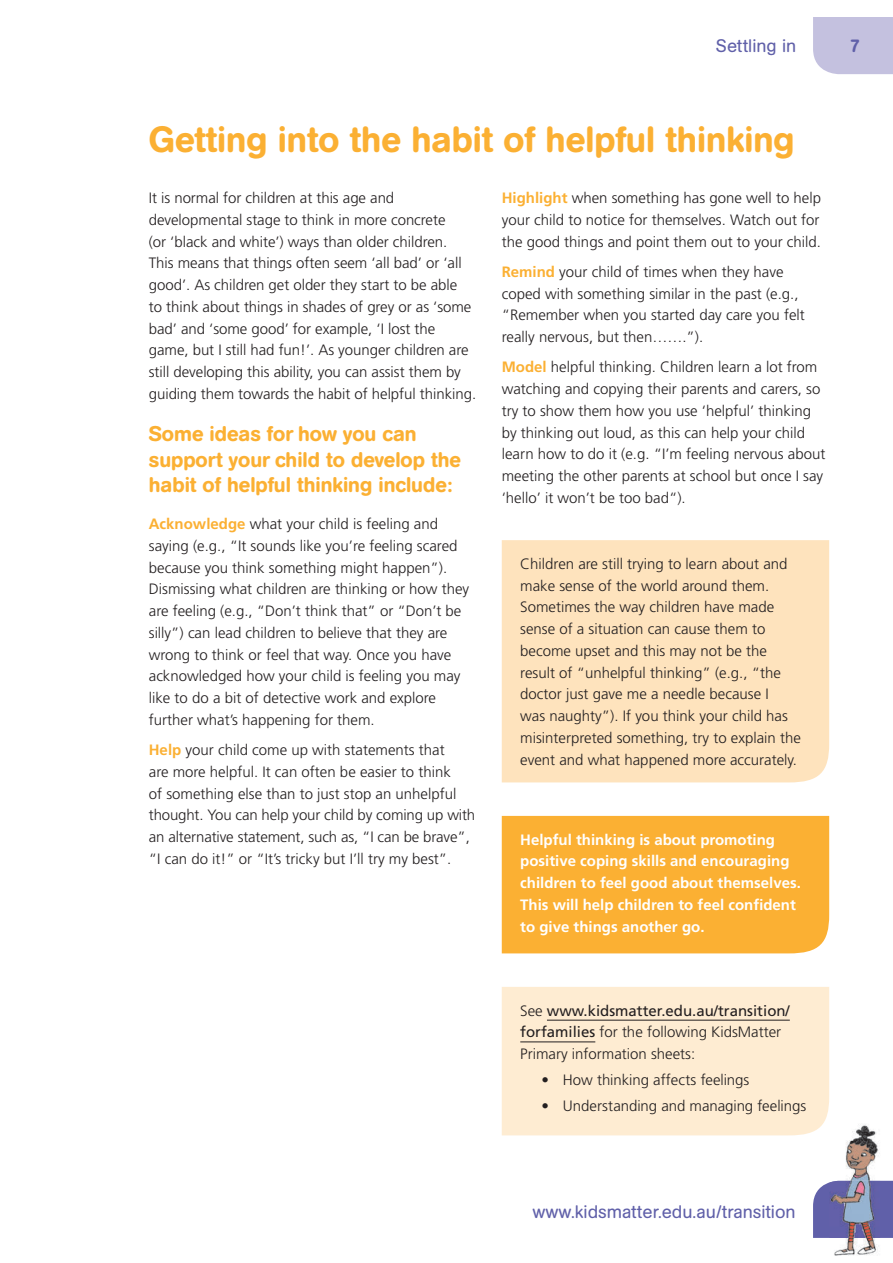
<style>
.page{position:relative;width:893px;height:1263px;background:#fff}
.page>*{position:absolute;margin:0;border:0;box-sizing:border-box;transform-origin:0 0}
.t1{font:500 36px "AG Book Rounded BQ";color:#fbb033}
.t2{font:500 21px/25.5px "AG Book Rounded BQ";color:#fbb033}
.t3{font:18px "AG Book Rounded BQ";color:#6060a9}
.t4{font:500 18px "AG Book Rounded BQ";color:#6060a9}
.t5{font:300 15px/21.8px "Frutiger";color:#231f20}
.t6{font:700 15px/21.8px "Frutiger";color:#fff}
.s1{font-weight:700;color:#fbb033}
.s2{font-weight:400}
</style>
<div class="page">
<div style="left:813px;top:17px;width:80px;height:57px;background:#c4c1df"></div>
<svg style="left:813px;top:1181px;width:80px;height:57px;background:#6c6caf"></svg>
<div style="left:502px;top:987px;width:327px;height:148px;background:#feecd2"></div>
<hr style="left:547px;top:1020px;width:243px;height:1px;background:#231f20">
<hr style="left:520px;top:1041px;width:75px;height:1px;background:#231f20">
<div style="left:502px;top:816px;width:327px;height:137px;background:#fbb033"></div>
<div style="left:502px;top:540px;width:327px;height:242px;background:#fee3bd"></div>
<img style="left:834px;top:1124px;width:46px;height:132px">
<img style="left:829px;top:1181px;width:51px;height:57px">
<p class="t3" style="left:716px;top:36px;width:82px">Settling in</p>
<p class="t4" style="left:850px;top:35px;width:12px">7</p>
<h1 class="t1" style="left:149px;top:119px;width:647px">Getting into the habit of helpful thinking</h1>
<p class="t5" style="left:149px;top:187px;width:329px">It is normal for children at this age and developmental stage to think in more concrete<br>(or ‘black and white’) ways than older children.<br>This means that things often seem ‘all bad’ or ‘all good’. As children get older they start to be able<br>to think about things in shades of grey or as ‘some bad’ and ‘some good’ for example, ‘I lost the game, but I still had fun!’. As younger children are still developing this ability, you can assist them by guiding them towards the habit of helpful thinking.</p>
<h2 class="t2" style="left:149px;top:422px;width:314px">Some ideas for how you can support your child to develop the habit of helpful thinking include:</h2>
<p class="t5" style="left:149px;top:513px;width:322px"><span class="s1">Acknowledge</span> what your child is feeling and saying (e.g., “It sounds like you’re feeling scared because you think something might happen”).<br>Dismissing what children are thinking or how they are feeling (e.g., “Don’t think that” or “Don’t be silly”) can lead children to believe that they are wrong to think or feel that way. Once you have acknowledged how your child is feeling you may like to do a bit of detective work and explore further what’s happening for them.</p>
<p class="t5" style="left:149px;top:739px;width:328px"><span class="s1">Help</span> your child come up with statements that<br>are more helpful. It can often be easier to think<br>of something else than to just stop an unhelpful thought. You can help your child by coming up with an alternative statement, such as, “I can be brave”, “I can do it!” or “It’s tricky but I’ll try my best”.</p>
<p class="t5" style="left:502px;top:187px;width:321px;text-align:justify"><span class="s1">Highlight</span> when something has gone well to help your child to notice for themselves. Watch out for the good things and point them out to your child.</p>
<p class="t5" style="left:502px;top:261px;width:305px"><span class="s1">Remind</span> your child of times when they have coped with something similar in the past (e.g., “Remember when you started day care you felt really nervous, but then…….”).</p>
<p class="t5" style="left:502px;top:356px;width:325px"><span class="s1">Model</span> helpful thinking. Children learn a lot from watching and copying their parents and carers, so try to show them how you use ‘helpful’ thinking by thinking out loud, as this can help your child learn how to do it (e.g. “I’m feeling nervous about meeting the other parents at school but once I say ‘hello’ it won’t be too bad“).</p>
<p class="t5" style="left:520px;top:553px;width:282px">Children are still trying to learn about and make sense of the world around them.<br>Sometimes the way children have made sense of a situation can cause them to become upset and this may not be the result of “unhelpful thinking” (e.g., “the doctor just gave me a needle because I<br>was naughty”). If you think your child has misinterpreted something, try to explain the event and what happened more accurately.</p>
<p class="t6" style="left:520px;top:828px;width:282px">Helpful thinking is about promoting positive coping skills and encouraging children to feel good about themselves.<br>This will help children to feel confident to give things another go.</p>
<p class="t5" style="left:520px;top:999px;width:271px">See <span class="s2">www.kidsmatter.edu.au/transition/ forfamilies</span> for the following KidsMatter<br>Primary information sheets:</p>
<p class="t5" style="left:541px;top:1069px;width:209px">• How thinking affects feelings</p>
<p class="t5" style="left:541px;top:1095px;width:266px">• Understanding and managing feelings</p>
<p class="t3" style="left:533px;top:1201px;width:264px">www.kidsmatter.edu.au/transition</p>
</div>
